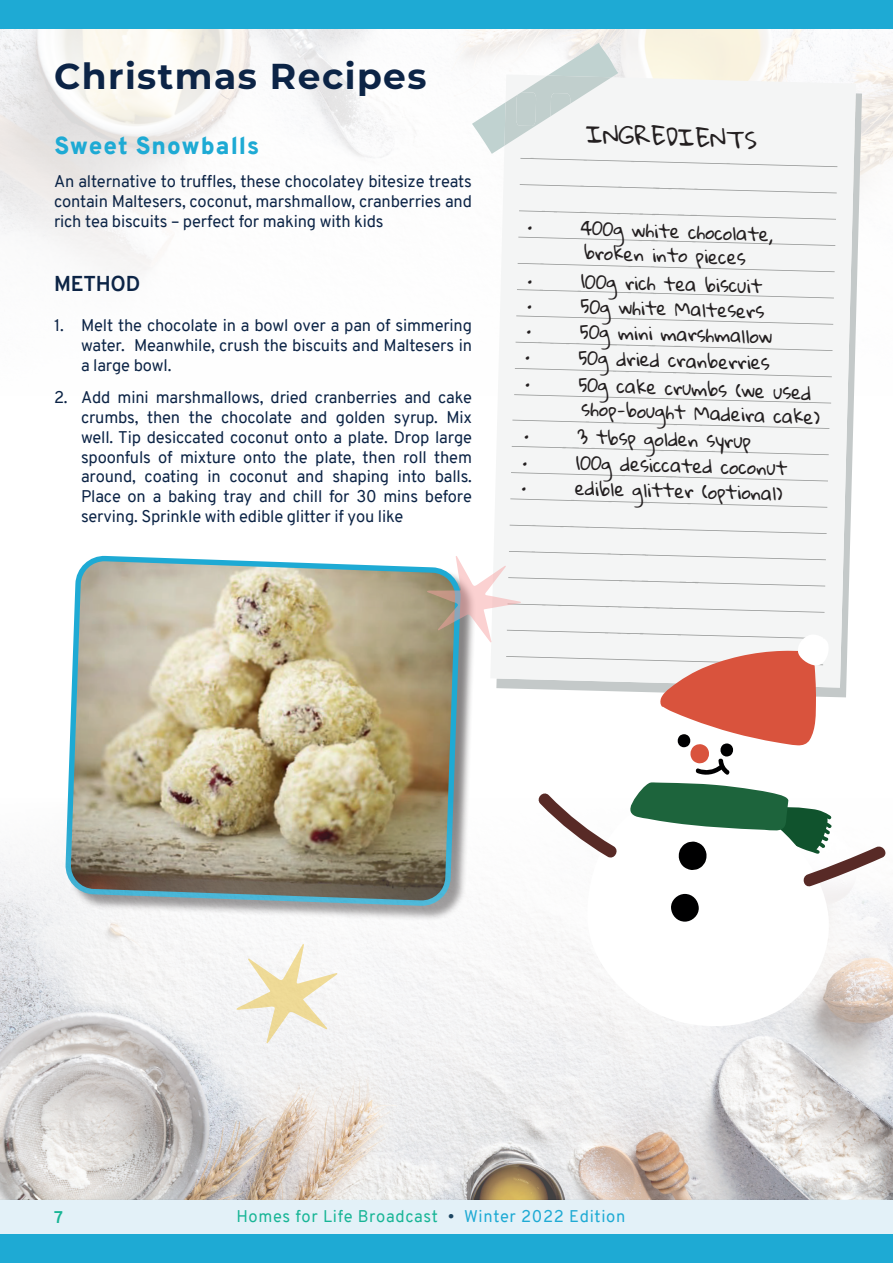
<style>
.page{position:relative;width:893px;height:1263px;background:#fff}
.page>*{position:absolute;margin:0;border:0;box-sizing:border-box;transform-origin:0 0}
.t1{font:700 36px "Montserrat";letter-spacing:.04em;color:#0c2446}
.t2{font:900 24px "Overpass";letter-spacing:.04em;color:#1eaad4}
.t3{font:21px "Gloria Hallelujah";color:#231f20}
.t4{font:700 21px "Overpass";letter-spacing:-.01em;color:#0c2446}
.t5{font:16.5px/19.8px "Overpass";letter-spacing:-.01em;color:#0c2446;text-align:justify}
.t6{font:16.5px/24px "Gloria Hallelujah";color:#231f20}
.t7{font:16.5px "Overpass";letter-spacing:.04em;color:#18b596}
.t8{font:700 16.5px "Overpass";color:#18b596}
.s1{color:#1d4662}
.s2{color:#1eaad4}
</style>
<div class="page">
<img style="left:0;top:29px;width:893px;height:249px">
<div style="left:0;top:1199px;width:893px;height:35px;background:#e3f1f8"></div>
<div style="left:0;top:0;width:893px;height:29px;background:#1eaad4"></div>
<div style="left:0;top:1234px;width:893px;height:29px;background:#1eaad4"></div>
<div style="left:490px;top:74px;width:366px;height:477px;background:#f4f5f5"></div>
<svg style="left:520px;top:184px;width:317px;height:9px"></svg>
<svg style="left:519px;top:210px;width:317px;height:10px"></svg>
<svg style="left:518px;top:237px;width:317px;height:9px"></svg>
<svg style="left:518px;top:263px;width:317px;height:9px"></svg>
<svg style="left:516px;top:342px;width:316px;height:9px"></svg>
<svg style="left:515px;top:368px;width:317px;height:9px"></svg>
<svg style="left:514px;top:394px;width:317px;height:9px"></svg>
<svg style="left:512px;top:420px;width:317px;height:9px"></svg>
<svg style="left:512px;top:446px;width:317px;height:9px"></svg>
<svg style="left:511px;top:472px;width:317px;height:9px"></svg>
<svg style="left:510px;top:498px;width:317px;height:10px"></svg>
<svg style="left:510px;top:525px;width:317px;height:9px"></svg>
<svg style="left:472px;top:43px;width:372px;height:124px"></svg>
<svg style="left:69px;top:555px;width:358px;height:190px;background:#c1bca1"></svg>
<img style="left:0;top:745px;width:893px;height:454px">
<svg style="left:587px;top:888px;width:242px;height:140px"></svg>
<div style="left:671px;top:894px;width:28px;height:28px;background:#000001;border-radius:50%"></div>
<svg style="left:236px;top:944px;width:102px;height:99px"></svg>
<svg style="left:427px;top:551px;width:462px;height:337px"></svg>
<svg style="left:528px;top:226px;width:4px;height:4px"></svg>
<svg style="left:517px;top:280px;width:317px;height:18px"></svg>
<svg style="left:528px;top:305px;width:3px;height:4px"></svg>
<svg style="left:516px;top:315px;width:317px;height:19px"></svg>
<svg style="left:523px;top:462px;width:4px;height:3px"></svg>
<svg style="left:522px;top:487px;width:4px;height:3px"></svg>
<h1 class="t1" style="left:54px;top:50px;width:374px">Christmas Recipes</h1>
<h2 class="t2" style="left:55px;top:128px;width:206px">Sweet Snowballs</h2>
<p class="t5" style="left:54px;top:171px;width:419px">An alternative to truffles, these chocolatey bitesize treats contain Maltesers, coconut, marshmallow, cranberries and rich tea biscuits – perfect for making with kids</p>
<p class="t4" style="left:54px;top:269px;width:88px">METHOD</p>
<p class="t5" style="left:81px;top:315px;width:392px;text-indent:-27px">1. Melt the chocolate in a bowl over a pan of simmering water. Meanwhile, crush the biscuits and Maltesers in a large bowl.</p>
<p class="t5" style="left:81px;top:388px;width:392px;text-indent:-27px">2. Add mini marshmallows, dried cranberries and cake crumbs, then the chocolate and golden syrup. Mix well. Tip desiccated coconut onto a plate. Drop large spoonfuls of mixture onto the plate, then roll them around, coating in coconut and shaping into balls.<br>Place on a baking tray and chill for 30 mins before serving. Sprinkle with edible glitter if you like</p>
<p class="t3" style="left:586px;top:124px;width:173px;rotate:2deg">INGREDIENTS</p>
<p class="t6" style="left:581px;top:217px;width:194px;rotate:2deg">400g white chocolate, broken into pieces</p>
<p class="t6" style="left:581px;top:271px;width:183px;rotate:1deg">100g rich tea biscuit</p>
<p class="t6" style="left:581px;top:297px;width:185px;rotate:1deg">50g white Maltesers</p>
<p class="t6" style="left:580px;top:322px;width:194px;rotate:1deg">50g mini marshmallow</p>
<p class="t6" style="left:579px;top:348px;width:193px;rotate:1deg">50g dried cranberries</p>
<p class="t6" style="left:579px;top:374px;width:244px;rotate:2deg">50g cake crumbs (we used shop-bought Madeira cake)</p>
<p class="t6" style="left:578px;top:427px;width:175px;rotate:1deg">3 tbsp golden syrup</p>
<p class="t6" style="left:576px;top:453px;width:213px;rotate:1deg">100g desiccated coconut</p>
<p class="t6" style="left:575px;top:478px;width:209px;rotate:1deg">edible glitter (optional)</p>
<p class="t8" style="left:54px;top:1205px;width:10px">7</p>
<p class="t7" style="left:236px;top:1204px;width:390px">Homes for Life Broadcast <span class="s1">•</span> <span class="s2">Winter 2022 Edition</span></p>
</div>
